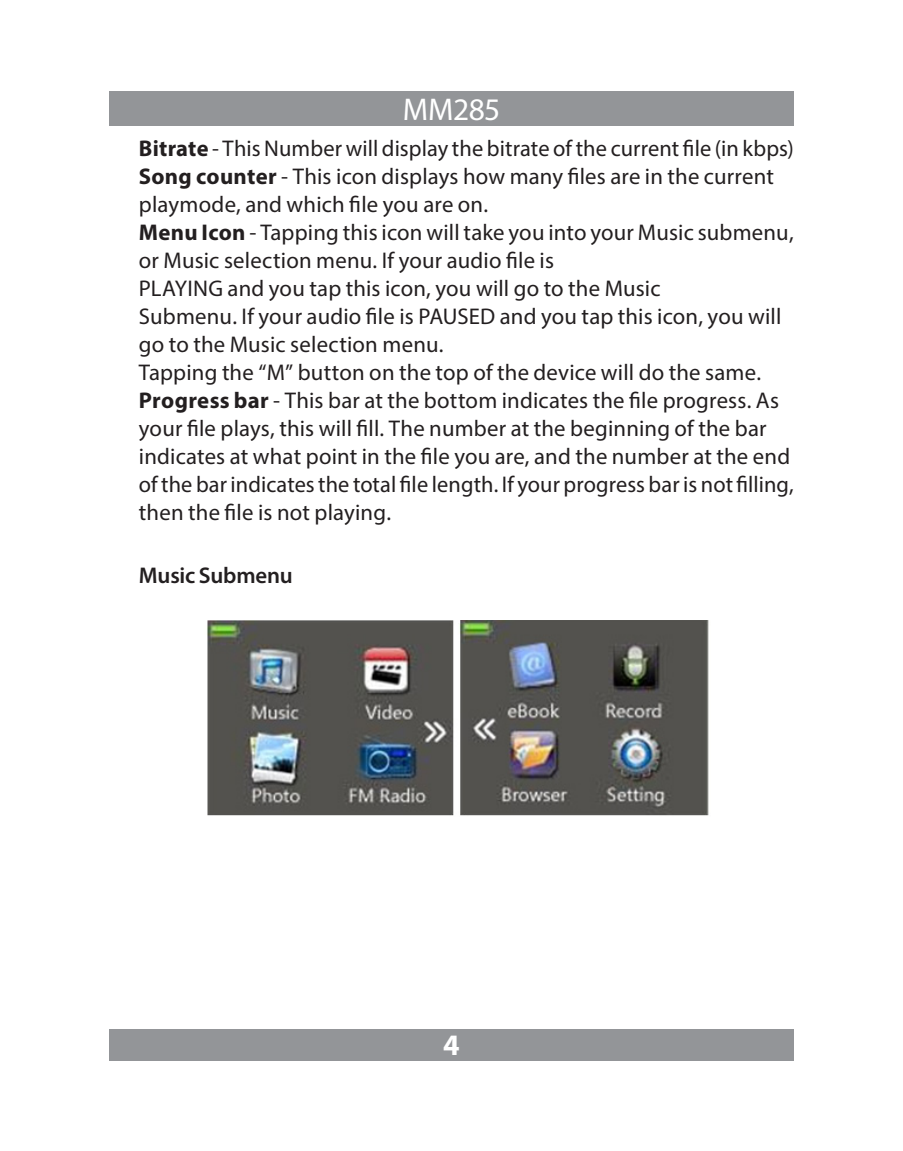
<style>
.page{position:relative;width:903px;height:1151px;background:#fff}
.page>*{position:absolute;margin:0;border:0;box-sizing:border-box;transform-origin:0 0}
.t1{font:31.5px "Myriad Pro";letter-spacing:-.015em;color:#fff}
.t2{font:700 29.75px "Myriad Pro";color:#fff}
.Tytuł_1{font:22.75px "Myriad Pro";letter-spacing:.005em;color:#231f20}
.Tytuł_semibold{font:600 22.75px "Myriad Pro";letter-spacing:-.01em;color:#231f20}
.s1{font-weight:700}
</style>
<div class="page">
<div style="left:109px;top:92px;width:685px;height:34px;background:#939598"></div>
<div style="left:109px;top:1029px;width:685px;height:31px;background:#939598"></div>
<img style="left:207px;top:620px;width:502px;height:196px">
<h1 class="t1" style="left:403px;top:90px;width:99px">MM285</h1>
<p class="Tytuł_1" style="left:139px;top:134px;width:656px"><span class="s1">Bitrate</span> - This Number will display the bitrate of the current file (in kbps)</p>
<p class="Tytuł_1" style="left:139px;top:162px;width:636px"><span class="s1">Song counter</span> - This icon displays how many files are in the current</p>
<p class="Tytuł_1" style="left:139px;top:190px;width:351px">playmode, and which file you are on.</p>
<p class="Tytuł_1" style="left:139px;top:218px;width:656px"><span class="s1">Menu Icon</span> - Tapping this icon will take you into your Music submenu,</p>
<p class="Tytuł_1" style="left:139px;top:246px;width:417px">or Music selection menu. If your audio file is</p>
<p class="Tytuł_1" style="left:139px;top:274px;width:523px">PLAYING and you tap this icon, you will go to the Music</p>
<p class="Tytuł_1" style="left:139px;top:302px;width:644px">Submenu. If your audio file is PAUSED and you tap this icon, you will</p>
<p class="Tytuł_1" style="left:139px;top:330px;width:306px">go to the Music selection menu.</p>
<p class="Tytuł_1" style="left:139px;top:358px;width:624px">Tapping the “M” button on the top of the device will do the same.</p>
<p class="Tytuł_1" style="left:139px;top:386px;width:642px"><span class="s1">Progress bar</span> - This bar at the bottom indicates the file progress. As</p>
<p class="Tytuł_1" style="left:139px;top:414px;width:629px">your file plays, this will fill. The number at the beginning of the bar</p>
<p class="Tytuł_1" style="left:139px;top:442px;width:653px">indicates at what point in the file you are, and the number at the end</p>
<p class="Tytuł_1" style="left:139px;top:470px;width:656px">of the bar indicates the total file length. If your progress bar is not filling,</p>
<p class="Tytuł_1" style="left:139px;top:498px;width:254px">then the file is not playing.</p>
<p class="Tytuł_semibold" style="left:139px;top:561px;width:155px">Music Submenu</p>
<h2 class="t2" style="left:443px;top:1025px;width:18px">4</h2>
</div>
